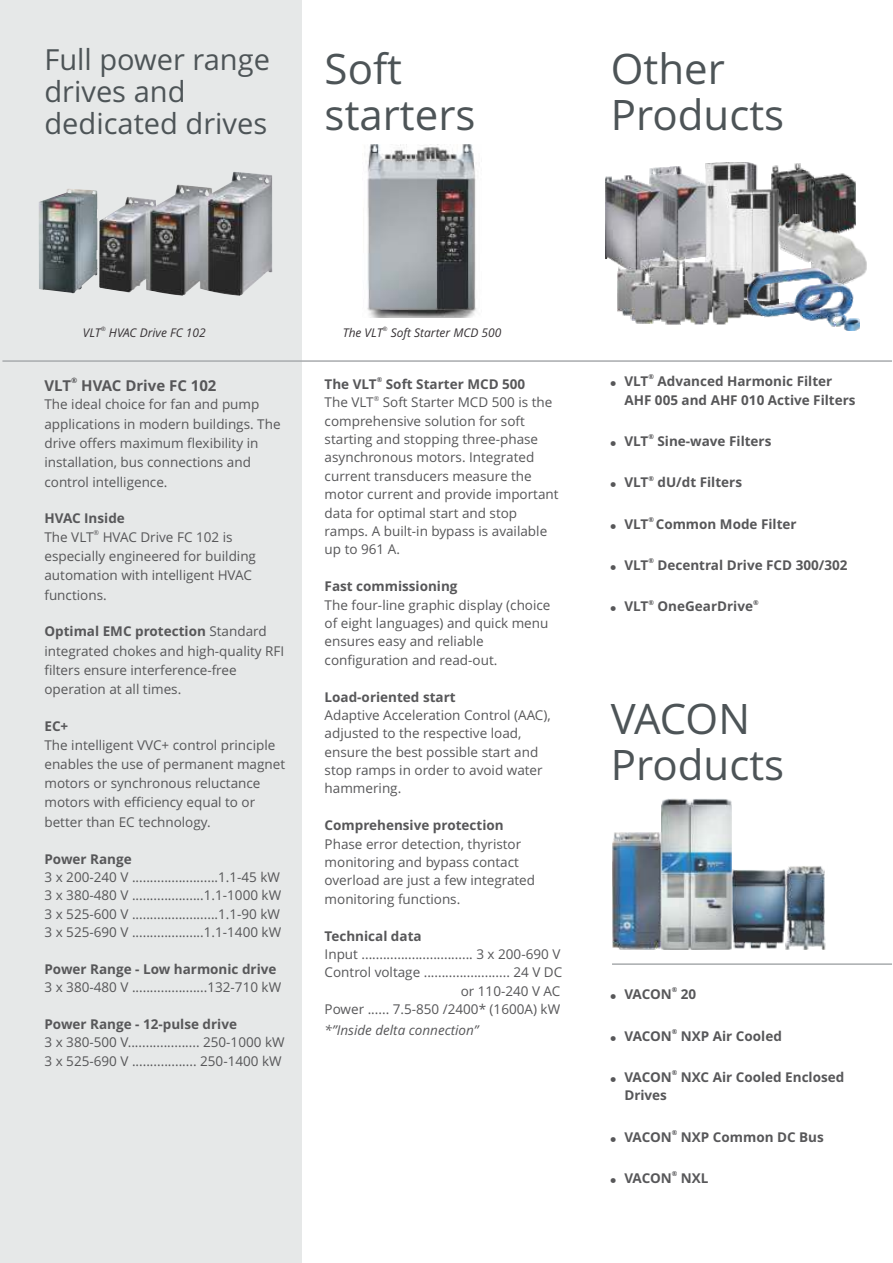
<style>
.page{position:relative;width:893px;height:1263px;background:#fff}
.page>*{position:absolute;margin:0;border:0;box-sizing:border-box;transform-origin:0 0}
.t1{font:42px/45.8px "Open Sans";color:#4d5457}
.t2{font:29.1px/31.7px "Open Sans";color:#4d5457}
.t3{font:700 15px "Open Sans";color:#575759}
.t4{font:13.5px/18.5px "Open Sans";color:#575759}
.t5{font:700 13.5px/18.5px "Open Sans";color:#575759}
.t6{font:italic 13.5px "Open Sans";color:#575759}
.t7{font:italic 12px "Open Sans";color:#383336}
.t8{font:700 7.5px "Open Sans";color:#575759}
.t9{font:700 6.75px "Open Sans";color:#575759}
.t10{font:6.75px "Open Sans";color:#575759}
.t11{font:italic 6px "Open Sans";color:#383336}
.s1{font-weight:700}
</style>
<div class="page">
<div style="left:1px;top:0;width:301px;height:1263px;background:#e6e8e8"></div>
<hr style="left:2px;top:360px;width:890px;height:2px;background:#a8abad">
<hr style="left:612px;top:963px;width:280px;height:2px;background:#a8abad">
<img style="left:367px;top:145px;width:109px;height:172px">
<img style="left:605px;top:176px;width:13px;height:99px">
<img style="left:779px;top:164px;width:76px;height:50px">
<img style="left:779px;top:214px;width:88px;height:63px">
<img style="left:618px;top:163px;width:161px;height:162px">
<img style="left:748px;top:269px;width:112px;height:62px">
<img style="left:612px;top:832px;width:49px;height:118px">
<img style="left:731px;top:869px;width:53px;height:81px">
<img style="left:661px;top:798px;width:70px;height:152px">
<img style="left:784px;top:866px;width:42px;height:84px">
<img style="left:39px;top:189px;width:59px;height:104px">
<img style="left:99px;top:172px;width:173px;height:124px">
<h2 class="t2" style="left:44px;top:47px;width:227px">Full power range drives and dedicated drives</h2>
<h1 class="t1" style="left:325px;top:51px;width:152px">Soft starters</h1>
<h1 class="t1" style="left:611px;top:50px;width:175px">Other<br>Products</h1>
<p class="t11" style="left:101px;top:326px;width:6px">®</p>
<p class="t7" style="left:83px;top:328px;width:124px">VLT HVAC Drive FC 102</p>
<p class="t11" style="left:383px;top:326px;width:6px">®</p>
<p class="t7" style="left:343px;top:328px;width:160px">The VLT Soft Starter MCD 500</p>
<p class="t8" style="left:71px;top:377px;width:8px">®</p>
<p class="t3" style="left:44px;top:379px;width:174px">VLT HVAC Drive FC 102</p>
<p class="t4" style="left:44px;top:396px;width:238px;line-height:19.4px">The ideal choice for fan and pump applications in modern buildings. The drive offers maximum flexibility in installation, bus connections and control intelligence.</p>
<p class="t5" style="left:44px;top:511px;width:82px">HVAC Inside</p>
<p class="t10" style="left:94px;top:530px;width:7px">®</p>
<p class="t4" style="left:44px;top:529px;width:213px;line-height:19.4px">The VLT HVAC Drive FC 102 is especially engineered for building automation with intelligent HVAC functions.</p>
<p class="t4" style="left:44px;top:623px;width:241px;line-height:19.4px"><span class="s1">Optimal EMC protection</span> Standard integrated chokes and high-quality RFI filters ensure interference-free operation at all times.</p>
<p class="t5" style="left:44px;top:718px;width:25px">EC+</p>
<p class="t4" style="left:44px;top:736px;width:242px;line-height:19.4px">The intelligent VVC+ control principle enables the use of permanent magnet motors or synchronous reluctance motors with efficiency equal to or better than EC technology.</p>
<p class="t5" style="left:44px;top:851px;width:89px">Power Range</p>
<p class="t4" style="left:44px;top:869px;width:238px;text-align:justify">3 x 200-240 V ........................1.1-45 kW 3 x 380-480 V ....................1.1-1000 kW 3 x 525-600 V ........................1.1-90 kW 3 x 525-690 V ....................1.1-1400 kW</p>
<p class="t5" style="left:44px;top:961px;width:234px">Power Range - Low harmonic drive</p>
<p class="t4" style="left:44px;top:979px;width:238px">3 x 380-480 V .....................132-710 kW</p>
<p class="t5" style="left:44px;top:1016px;width:194px">Power Range - 12-pulse drive</p>
<p class="t4" style="left:44px;top:1035px;width:242px">3 x 380-500 V.................... 250-1000 kW<br>3 x 525-690 V .................. 250-1400 kW</p>
<p class="t9" style="left:377px;top:377px;width:7px">®</p>
<p class="t5" style="left:325px;top:376px;width:202px">The VLT Soft Starter MCD 500</p>
<p class="t10" style="left:374px;top:395px;width:7px">®</p>
<p class="t4" style="left:325px;top:395px;width:235px">The VLT Soft Starter MCD 500 is the comprehensive solution for soft starting and stopping three-phase asynchronous motors. Integrated current transducers measure the motor current and provide important data for optimal start and stop ramps. A built-in bypass is available up to 961 A.</p>
<p class="t5" style="left:325px;top:578px;width:134px">Fast commissioning</p>
<p class="t4" style="left:325px;top:597px;width:227px">The four-line graphic display (choice of eight languages) and quick menu ensures easy and reliable configuration and read-out.</p>
<p class="t5" style="left:325px;top:689px;width:133px">Load-oriented start</p>
<p class="t4" style="left:325px;top:707px;width:228px">Adaptive Acceleration Control (AAC), adjusted to the respective load, ensure the best possible start and stop ramps in order to avoid water hammering.</p>
<p class="t5" style="left:325px;top:817px;width:181px">Comprehensive protection</p>
<p class="t4" style="left:325px;top:836px;width:212px">Phase error detection, thyristor monitoring and bypass contact overload are just a few integrated monitoring functions.</p>
<p class="t5" style="left:325px;top:928px;width:99px">Technical data</p>
<p class="t4" style="left:325px;top:946px;width:239px;text-align:right">Input ............................... 3 x 200-690 V Control voltage ........................ 24 V DC or 110-240 V AC<br>Power ...... 7.5-850 /2400* (1600A) kW</p>
<p class="t6" style="left:325px;top:1024px;width:155px">*”Inside delta connection”</p>
<p class="t9" style="left:648px;top:374px;width:7px">®</p>
<p class="t5" style="left:624px;top:373px;width:233px;text-indent:-13px">●VLT Advanced Harmonic Filter<br>AHF 005 and AHF 010 Active Filters</p>
<p class="t5" style="left:611px;top:433px;width:162px">●VLT Sine-wave Filters</p>
<p class="t9" style="left:648px;top:434px;width:7px">®</p>
<p class="t5" style="left:611px;top:474px;width:133px">●VLT dU/dt Filters</p>
<p class="t9" style="left:648px;top:475px;width:7px">®</p>
<p class="t5" style="left:611px;top:516px;width:187px">●VLT Common Mode Filter</p>
<p class="t9" style="left:648px;top:517px;width:7px">®</p>
<p class="t5" style="left:611px;top:557px;width:238px">●VLT Decentral Drive FCD 300/302</p>
<p class="t9" style="left:648px;top:558px;width:7px">®</p>
<p class="t5" style="left:611px;top:599px;width:144px">●VLT OneGearDrive</p>
<p class="t9" style="left:648px;top:599px;width:7px">®</p>
<p class="t9" style="left:753px;top:599px;width:7px">®</p>
<h1 class="t1" style="left:611px;top:700px;width:175px">VACON<br>Products</h1>
<p class="t9" style="left:672px;top:987px;width:7px">®</p>
<p class="t9" style="left:672px;top:1028px;width:7px">®</p>
<p class="t5" style="left:611px;top:986px;width:87px">●VACON 20</p>
<p class="t5" style="left:611px;top:1028px;width:172px">●VACON NXP Air Cooled</p>
<p class="t5" style="left:611px;top:1069px;width:235px">●VACON NXC Air Cooled Enclosed</p>
<p class="t9" style="left:672px;top:1070px;width:7px">®</p>
<p class="t5" style="left:624px;top:1087px;width:44px">Drives</p>
<p class="t5" style="left:611px;top:1129px;width:214px">●VACON NXP Common DC Bus</p>
<p class="t9" style="left:672px;top:1130px;width:7px">®</p>
<p class="t5" style="left:611px;top:1170px;width:99px">●VACON NXL</p>
<p class="t9" style="left:672px;top:1171px;width:7px">®</p>
</div>
